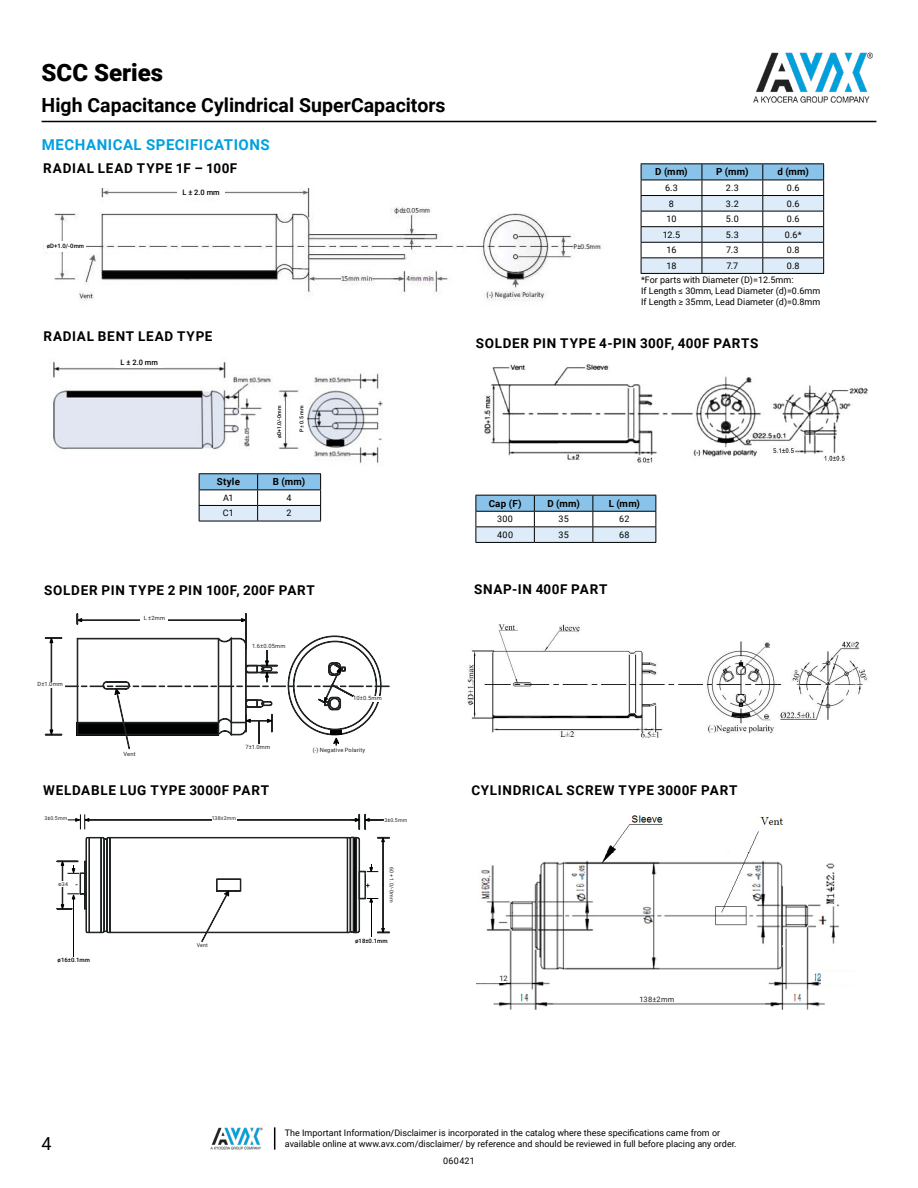
<style>
.page{position:relative;width:918px;height:1188px;background:#fff}
.page>*{position:absolute;margin:0;border:0;box-sizing:border-box;transform-origin:0 0}
.t1{font:900 24px "Roboto";color:#000}
.t2{font:700 19.5px "Roboto";color:#000}
.t3{font:18px "Roboto";color:#000}
.t4{font:700 15px "Roboto";letter-spacing:.035em;color:#00a0df}
.t5{font:700 13.5px "Roboto";letter-spacing:.05em;color:#000}
.t6{font:700 9.75px "Roboto";letter-spacing:.025em;color:#000}
.t7{font:9px/10.8px "Roboto";color:#000}
.t8{font:500 7.5px "Roboto";color:#000}
.t9{font:7.5px "Roboto";letter-spacing:.025em;color:#202323}
.t10{font:500 6px "Roboto";color:#000}
.t11{font:5.7px "Roboto";letter-spacing:.03em;color:#202323}
.t12{font:5.25px "Roboto";letter-spacing:.03em;color:#202323}
.t13{font:500 5.25px "Roboto";color:#000}
.s1{font-weight:400}
.s2{font-weight:500}
</style>
<div class="page">
<hr style="left:42px;top:121px;width:834px;height:1px;background:#000">
<img style="left:753px;top:52px;width:120px;height:51px">
<img style="left:211px;top:1127px;width:52px;height:23px">
<svg style="left:274px;top:1127px;width:1px;height:23px"></svg>
<hr style="left:641px;top:163px;width:61px;height:1px;background:#000">
<hr style="left:702px;top:163px;width:61px;height:1px;background:#000">
<hr style="left:763px;top:163px;width:61px;height:1px;background:#000">
<svg style="left:641px;top:164px;width:183px;height:109px"></svg>
<hr style="left:641px;top:273px;width:61px;height:1px;background:#000">
<hr style="left:702px;top:273px;width:61px;height:1px;background:#000">
<hr style="left:763px;top:273px;width:61px;height:1px;background:#000">
<hr style="left:199px;top:473px;width:59px;height:1px;background:#000">
<hr style="left:258px;top:473px;width:63px;height:1px;background:#000">
<svg style="left:199px;top:474px;width:122px;height:47px"></svg>
<hr style="left:199px;top:521px;width:59px;height:1px;background:#000">
<hr style="left:258px;top:521px;width:63px;height:1px;background:#000">
<img style="left:45px;top:189px;width:556px;height:112px">
<img style="left:53px;top:361px;width:330px;height:103px">
<svg style="left:45px;top:614px;width:344px;height:135px"></svg>
<div style="left:245px;top:744px;width:27px;height:6px;background:#fff"></div>
<img style="left:476px;top:815px;width:364px;height:195px">
<div style="left:759px;top:829px;width:32px;height:13px;background:#fff"></div>
<div style="left:822px;top:972px;width:35px;height:13px;background:#fff"></div>
<div style="left:474px;top:970px;width:32px;height:13px;background:#fff"></div>
<div style="left:640px;top:989px;width:38px;height:13px;background:#fff"></div>
<div style="left:457px;top:967px;width:51px;height:14px;background:#fff"></div>
<div style="left:45px;top:241px;width:41px;height:10px;background:#fff"></div>
<div style="left:274px;top:402px;width:11px;height:41px;background:#fff"></div>
<div style="left:38px;top:682px;width:27px;height:6px;background:#fff"></div>
<img style="left:467px;top:624px;width:401px;height:114px">
<img style="left:484px;top:364px;width:384px;height:99px">
<svg style="left:476px;top:495px;width:181px;height:47px"></svg>
<hr style="left:476px;top:542px;width:58px;height:1px;background:#000">
<hr style="left:534px;top:542px;width:59px;height:1px;background:#000">
<hr style="left:593px;top:542px;width:63px;height:1px;background:#000">
<div style="left:177px;top:188px;width:48px;height:10px;background:#fff"></div>
<div style="left:116px;top:357px;width:47px;height:11px;background:#fff"></div>
<div style="left:296px;top:399px;width:11px;height:41px;background:#fff"></div>
<hr style="left:73px;top:898px;width:1px;height:59px;background:#000">
<svg style="left:57px;top:837px;width:333px;height:105px"></svg>
<svg style="left:68px;top:814px;width:315px;height:15px"></svg>
<h1 class="t1" style="left:42px;top:55px;width:123px">SCC Series</h1>
<h2 class="t2" style="left:42px;top:92px;width:406px">High Capacitance Cylindrical SuperCapacitors</h2>
<h3 class="t4" style="left:42px;top:134px;width:230px">MECHANICAL SPECIFICATIONS</h3>
<h3 class="t5" style="left:43px;top:159px;width:196px">RADIAL LEAD TYPE 1F – 100F</h3>
<p class="t10" style="left:47px;top:242px;width:39px">øD+1.0/-0mm</p>
<p class="t8" style="left:182px;top:188px;width:39px">L ± 2.0 mm</p>
<h3 class="t5" style="left:43px;top:326px;width:171px">RADIAL BENT LEAD TYPE</h3>
<p class="t8" style="left:121px;top:357px;width:39px">L ± 2.0 mm</p>
<p class="t13" style="left:276px;top:438px;width:34px;rotate:-90deg">øD+1.0/-0mm</p>
<p class="t13" style="left:298px;top:432px;width:28px;rotate:-90deg">P <span class="s1">±</span> 0.5 mm</p>
<p class="t6" style="left:217px;top:475px;width:25px">Style</p>
<p class="t6" style="left:273px;top:475px;width:34px">B (mm)</p>
<p class="t7" style="left:223px;top:492px;width:12px">A1</p>
<p class="t7" style="left:287px;top:492px;width:7px">4</p>
<p class="t7" style="left:223px;top:508px;width:13px">C1</p>
<p class="t7" style="left:287px;top:508px;width:7px">2</p>
<h3 class="t5" style="left:44px;top:581px;width:272px">SOLDER PIN TYPE 2 PIN 100F, 200F PART</h3>
<p class="t11" style="left:144px;top:614px;width:23px">L ±2mm</p>
<p class="t11" style="left:252px;top:642px;width:35px">1.6±0.05mm</p>
<p class="t11" style="left:38px;top:680px;width:27px">D±1.0mm</p>
<p class="t11" style="left:124px;top:750px;width:14px">Vent</p>
<p class="t11" style="left:245px;top:743px;width:26px">7±1.0mm</p>
<h3 class="t5" style="left:43px;top:781px;width:227px">WELDABLE LUG TYPE 3000F PART</h3>
<p class="t12" style="left:44px;top:814px;width:25px">3<span class="s2">±</span>0.5mm</p>
<p class="t12" style="left:212px;top:814px;width:26px">138±2mm</p>
<p class="t11" style="left:353px;top:694px;width:30px">10±0.5mm</p>
<p class="t11" style="left:313px;top:746px;width:54px">(-) Negative Polarity</p>
<p class="t12" style="left:384px;top:816px;width:25px">3<span class="s2">±</span>0.5mm</p>
<p class="t12" style="left:58px;top:880px;width:11px">Φ34</p>
<p class="t8" style="left:76px;top:879px;width:4px">-</p>
<p class="t8" style="left:366px;top:880px;width:6px">+</p>
<p class="t12" style="left:395px;top:867px;width:37px;rotate:90deg">60 + 1.0/-0mm</p>
<p class="t12" style="left:197px;top:941px;width:13px">Vent</p>
<p class="t10" style="left:355px;top:937px;width:34px">ø18±0.1mm</p>
<p class="t10" style="left:58px;top:956px;width:34px">ø16±0.1mm</p>
<p class="t6" style="left:655px;top:165px;width:34px">D (mm)</p>
<p class="t6" style="left:716px;top:165px;width:34px">P (mm)</p>
<p class="t6" style="left:777px;top:165px;width:33px">d (mm)</p>
<p class="t7" style="left:665px;top:182px;width:14px">6.3</p>
<p class="t7" style="left:726px;top:182px;width:15px">2.3</p>
<p class="t7" style="left:787px;top:182px;width:14px">0.6</p>
<p class="t7" style="left:669px;top:198px;width:7px">8</p>
<p class="t7" style="left:726px;top:198px;width:14px">3.2</p>
<p class="t7" style="left:787px;top:198px;width:14px">0.6</p>
<p class="t7" style="left:667px;top:213px;width:11px">10</p>
<p class="t7" style="left:726px;top:213px;width:14px">5.0</p>
<p class="t7" style="left:787px;top:213px;width:14px">0.6</p>
<p class="t7" style="left:663px;top:229px;width:19px">12.5</p>
<p class="t7" style="left:726px;top:229px;width:14px">5.3</p>
<p class="t7" style="left:785px;top:229px;width:18px">0.6*</p>
<p class="t7" style="left:667px;top:244px;width:11px">16</p>
<p class="t7" style="left:726px;top:244px;width:14px">7.3</p>
<p class="t7" style="left:787px;top:244px;width:14px">0.8</p>
<p class="t7" style="left:667px;top:260px;width:11px">18</p>
<p class="t7" style="left:726px;top:260px;width:13px">7.7</p>
<p class="t7" style="left:641px;top:258px;width:160px;line-height:14.5px;text-indent:146px">0.8 *For parts with Diameter (D)=12.5mm:</p>
<p class="t7" style="left:641px;top:285px;width:181px">If Length ≤ 30mm, Lead Diameter (d)=0.6mm<br>If Length ≥ 35mm, Lead Diameter (d)=0.8mm</p>
<h3 class="t5" style="left:476px;top:334px;width:284px">SOLDER PIN TYPE 4-PIN 300F, 400F PARTS</h3>
<p class="t6" style="left:489px;top:496px;width:34px">Cap (F)</p>
<p class="t6" style="left:547px;top:496px;width:34px">D (mm)</p>
<p class="t6" style="left:609px;top:496px;width:33px">L (mm)</p>
<p class="t7" style="left:497px;top:513px;width:17px">300</p>
<p class="t7" style="left:558px;top:513px;width:12px">35</p>
<p class="t7" style="left:619px;top:513px;width:12px">62</p>
<p class="t7" style="left:497px;top:529px;width:17px">400</p>
<p class="t7" style="left:558px;top:529px;width:12px">35</p>
<p class="t7" style="left:619px;top:529px;width:12px">68</p>
<h3 class="t5" style="left:474px;top:580px;width:135px">SNAP-IN 400F PART</h3>
<h3 class="t5" style="left:472px;top:781px;width:267px">CYLINDRICAL SCREW TYPE 3000F PART</h3>
<p class="t9" style="left:499px;top:974px;width:10px">12</p>
<p class="t9" style="left:640px;top:994px;width:36px">138±2mm</p>
<h3 class="t3" style="left:42px;top:1131px;width:12px">4</h3>
<p class="t7" style="left:285px;top:1127px;width:453px">The Important Information/Disclaimer is incorporated in the catalog where these specifications came from or available online at www.avx.com/disclaimer/ by reference and should be reviewed in full before placing any order.</p>
<p class="t7" style="left:443px;top:1155px;width:33px">060421</p>
</div>
